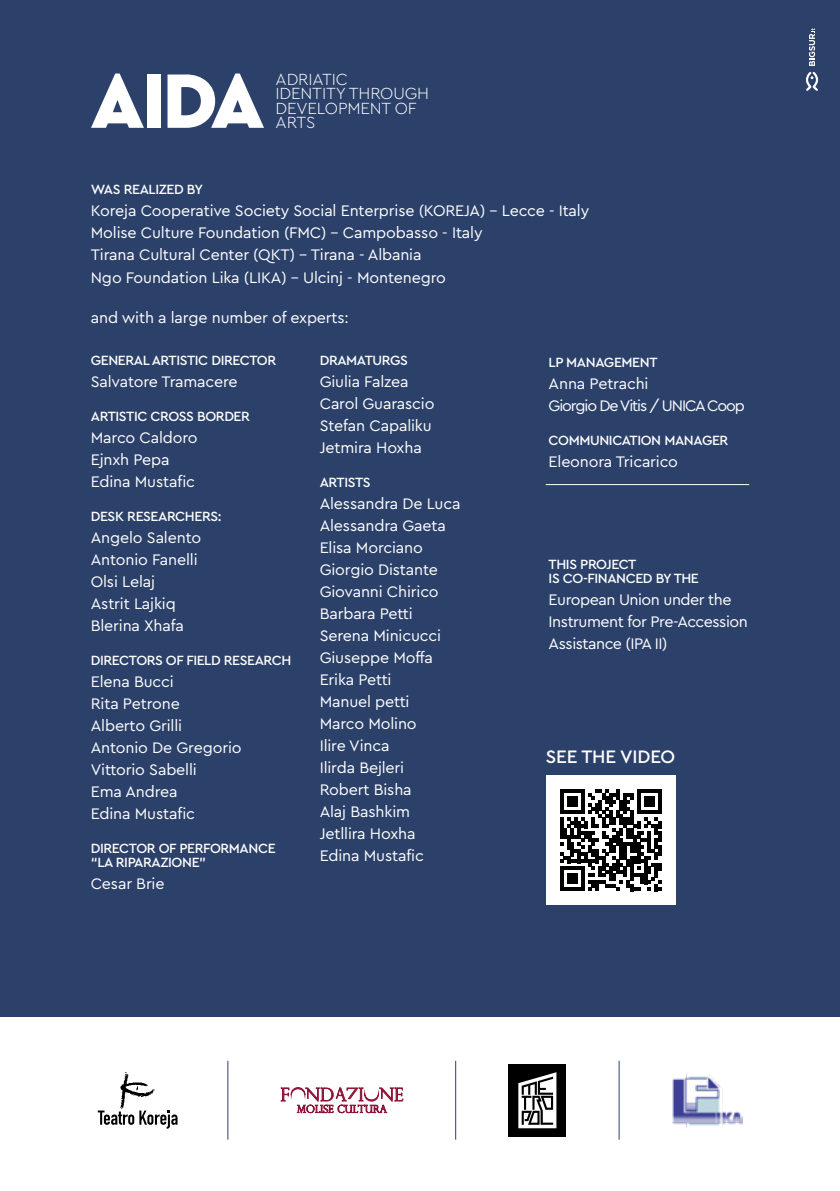
<style>
.page{position:relative;width:840px;height:1191px;background:#fff}
.page>*{position:absolute;margin:0;border:0;box-sizing:border-box;transform-origin:0 0}
.t1{font:900 80.8px "Cera Pro";color:#fff}
.t2{font:500 18.8px "Cera Pro";letter-spacing:-.01em;color:#fff}
.t3{font:300 16.8px/14.4px "Cera Pro";letter-spacing:-.01em;color:#fff}
.t4{font:16px/22px "Cera Pro";letter-spacing:-.01em;color:#fff}
.t5{font:16px/22px "Cera Pro";letter-spacing:-.03em;color:#fff}
.t6{font:16px/22px "Cera Pro";letter-spacing:-.07em;color:#fff}
.t7{font:500 14px/14px "Cera Pro";letter-spacing:-.03em;color:#fff}
</style>
<div class="page">
<div style="left:0;top:0;width:839px;height:1016px;background:#2c416a"></div>
<svg style="left:806px;top:72px;width:11px;height:19px"></svg>
<svg style="left:809px;top:28px;width:5px;height:38px"></svg>
<svg style="left:281px;top:1087px;width:122px;height:27px"></svg>
<img style="left:672px;top:1074px;width:69px;height:52px">
<div style="left:508px;top:1064px;width:57px;height:72px;background:#000"></div>
<svg style="left:518px;top:1072px;width:38px;height:56px"></svg>
<img style="left:120px;top:1072px;width:35px;height:37px">
<svg style="left:98px;top:1110px;width:79px;height:18px"></svg>
<hr style="left:227px;top:1060px;width:1px;height:79px;background:#2c416a">
<hr style="left:455px;top:1060px;width:1px;height:79px;background:#2c416a">
<hr style="left:618px;top:1060px;width:1px;height:79px;background:#2c416a">
<div style="left:545px;top:775px;width:130px;height:130px;background:#fff"></div>
<svg style="left:560px;top:789px;width:101px;height:102px"></svg>
<hr style="left:545px;top:484px;width:203px;height:1px;background:#fff">
<h1 class="t1" style="left:91px;top:47px;width:175px">AIDA</h1>
<p class="t3" style="left:275px;top:71px;width:155px">ADRIATIC<br>IDENTITY THROUGH<br>DEVELOPMENT OF</p>
<p class="t3" style="left:275px;top:114px;width:41px">ARTS</p>
<p class="t7" style="left:91px;top:182px;width:114px">WAS REALIZED BY</p>
<p class="t4" style="left:91px;top:199px;width:499px">Koreja Cooperative Society Social Enterprise (KOREJA) – Lecce - Italy Molise Culture Foundation (FMC) – Campobasso - Italy<br>Tirana Cultural Center (QKT) – Tirana - Albania<br>Ngo Foundation Lika (LIKA) – Ulcinj - Montenegro</p>
<p class="t4" style="left:91px;top:306px;width:259px">and with a large number of experts:</p>
<p class="t7" style="left:91px;top:353px;width:187px">GENERAL ARTISTIC DIRECTOR</p>
<p class="t4" style="left:91px;top:370px;width:148px">Salvatore Tramacere</p>
<p class="t7" style="left:91px;top:409px;width:161px">ARTISTIC CROSS BORDER</p>
<p class="t4" style="left:91px;top:426px;width:108px">Marco Caldoro<br>Ejnxh Pepa<br>Edina Mustafic</p>
<p class="t7" style="left:91px;top:509px;width:132px">DESK RESEARCHERS:</p>
<p class="t4" style="left:91px;top:526px;width:112px">Angelo Salento<br>Antonio Fanelli<br>Olsi Lelaj<br>Astrit Lajkiq<br>Blerina Xhafa</p>
<p class="t7" style="left:91px;top:653px;width:202px">DIRECTORS OF FIELD RESEARCH</p>
<p class="t4" style="left:91px;top:670px;width:152px">Elena Bucci<br>Rita Petrone<br>Alberto Grilli<br>Antonio De Gregorio<br>Vittorio Sabelli<br>Ema Andrea<br>Edina Mustafic</p>
<p class="t7" style="left:91px;top:841px;width:186px">DIRECTOR OF PERFORMANCE “LA RIPARAZIONE”</p>
<p class="t4" style="left:91px;top:872px;width:75px">Cesar Brie</p>
<p class="t7" style="left:319px;top:353px;width:90px">DRAMATURGS</p>
<p class="t4" style="left:319px;top:370px;width:116px">Giulia Falzea<br>Carol Guarascio<br>Stefan Capaliku<br>Jetmira Hoxha</p>
<p class="t7" style="left:319px;top:475px;width:53px">ARTISTS</p>
<p class="t4" style="left:319px;top:492px;width:142px">Alessandra De Luca<br>Alessandra Gaeta<br>Elisa Morciano<br>Giorgio Distante<br>Giovanni Chirico<br>Barbara Petti<br>Serena Minicucci<br>Giuseppe Moffa<br>Erika Petti<br>Manuel petti<br>Marco Molino<br>Ilire Vinca<br>Ilirda Bejleri<br>Robert Bisha<br>Alaj Bashkim<br>Jetllira Hoxha<br>Edina Mustafic</p>
<p class="t7" style="left:548px;top:354px;width:110px">LP MANAGEMENT</p>
<p class="t6" style="left:548px;top:372px;width:198px">Anna Petrachi<br>Giorgio De Vitis / UNICA Coop</p>
<p class="t7" style="left:548px;top:432px;width:181px">COMMUNICATION MANAGER</p>
<p class="t4" style="left:548px;top:450px;width:131px">Eleonora Tricarico</p>
<p class="t7" style="left:548px;top:556px;width:152px">THIS PROJECT<br>IS CO-FINANCED BY THE</p>
<p class="t5" style="left:548px;top:588px;width:200px">European Union under the<br>Instrument for Pre-Accession<br>Assistance (IPA II)</p>
<p class="t2" style="left:545px;top:744px;width:131px">SEE THE VIDEO</p>
</div>
